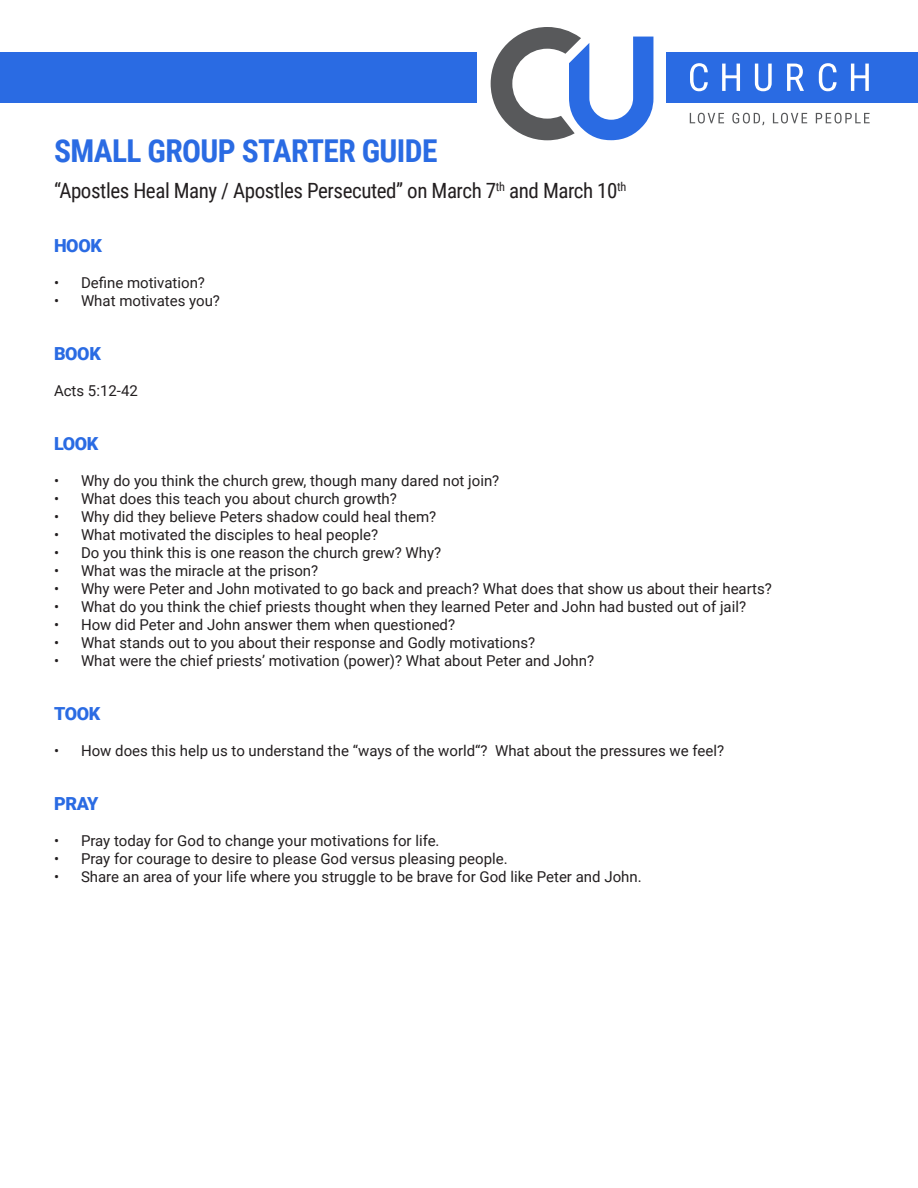
<style>
.page{position:relative;width:918px;height:1188px;background:#fff}
.page>*{position:absolute;margin:0;border:0;box-sizing:border-box;transform-origin:0 0}
.t1{font:700 31.5px "Roboto Condensed";letter-spacing:-.02em;color:#2a6be3}
.t2{font:21px "Roboto Condensed";letter-spacing:-.02em;color:#231f20}
.t3{font:900 18px "Roboto";letter-spacing:-.02em;color:#2a6be3}
.t4{font:15px "Roboto";color:#231f20}
</style>
<div class="page">
<div style="left:666px;top:52px;width:252px;height:50px;background:#2a6be3"></div>
<svg style="left:491px;top:27px;width:162px;height:113px"></svg>
<svg style="left:690px;top:63px;width:18px;height:28px"></svg>
<svg style="left:722px;top:64px;width:18px;height:27px"></svg>
<svg style="left:755px;top:64px;width:17px;height:27px"></svg>
<svg style="left:787px;top:64px;width:17px;height:27px"></svg>
<svg style="left:819px;top:63px;width:18px;height:28px"></svg>
<svg style="left:851px;top:64px;width:18px;height:27px"></svg>
<svg style="left:690px;top:113px;width:34px;height:10px"></svg>
<svg style="left:732px;top:113px;width:32px;height:12px"></svg>
<svg style="left:773px;top:113px;width:34px;height:10px"></svg>
<svg style="left:816px;top:113px;width:54px;height:10px"></svg>
<div style="left:0;top:52px;width:477px;height:50px;background:#2a6be3"></div>
<p class="t1" style="left:54px;top:129px;width:385px">SMALL GROUP STARTER GUIDE</p>
<p class="t2" style="left:54px;top:176px;width:574px">“Apostles Heal Many / Apostles Persecuted” on March 7<sup>th</sup> and March 10<sup>th</sup></p>
<p class="t3" style="left:54px;top:233px;width:49px">HOOK</p>
<p class="t4" style="left:54px;top:272px;width:153px">• Define motivation?</p>
<p class="t4" style="left:54px;top:290px;width:168px">• What motivates you?</p>
<p class="t3" style="left:54px;top:341px;width:48px">BOOK</p>
<p class="t4" style="left:54px;top:380px;width:85px">Acts 5:12-42</p>
<p class="t3" style="left:54px;top:431px;width:46px">LOOK</p>
<p class="t4" style="left:54px;top:470px;width:447px">• Why do you think the church grew, though many dared not join?</p>
<p class="t4" style="left:54px;top:488px;width:344px">• What does this teach you about church growth?</p>
<p class="t4" style="left:54px;top:506px;width:384px">• Why did they believe Peters shadow could heal them?</p>
<p class="t4" style="left:54px;top:524px;width:326px">• What motivated the disciples to heal people?</p>
<p class="t4" style="left:54px;top:542px;width:389px">• Do you think this is one reason the church grew? Why?</p>
<p class="t4" style="left:54px;top:560px;width:266px">• What was the miracle at the prison?</p>
<p class="t4" style="left:54px;top:578px;width:719px">• Why were Peter and John motivated to go back and preach? What does that show us about their hearts?</p>
<p class="t4" style="left:54px;top:596px;width:694px">• What do you think the chief priests thought when they learned Peter and John had busted out of jail?</p>
<p class="t4" style="left:54px;top:614px;width:403px">• How did Peter and John answer them when questioned?</p>
<p class="t4" style="left:54px;top:632px;width:483px">• What stands out to you about their response and Godly motivations?</p>
<p class="t4" style="left:54px;top:650px;width:542px">• What were the chief priests’ motivation (power)? What about Peter and John?</p>
<p class="t3" style="left:54px;top:701px;width:48px">TOOK</p>
<p class="t4" style="left:54px;top:740px;width:672px">• How does this help us to understand the “ways of the world“? What about the pressures we feel?</p>
<p class="t3" style="left:54px;top:791px;width:46px">PRAY</p>
<p class="t4" style="left:54px;top:830px;width:387px">• Pray today for God to change your motivations for life.</p>
<p class="t4" style="left:54px;top:848px;width:455px">• Pray for courage to desire to please God versus pleasing people.</p>
<p class="t4" style="left:54px;top:866px;width:589px">• Share an area of your life where you struggle to be brave for God like Peter and John.</p>
</div>
